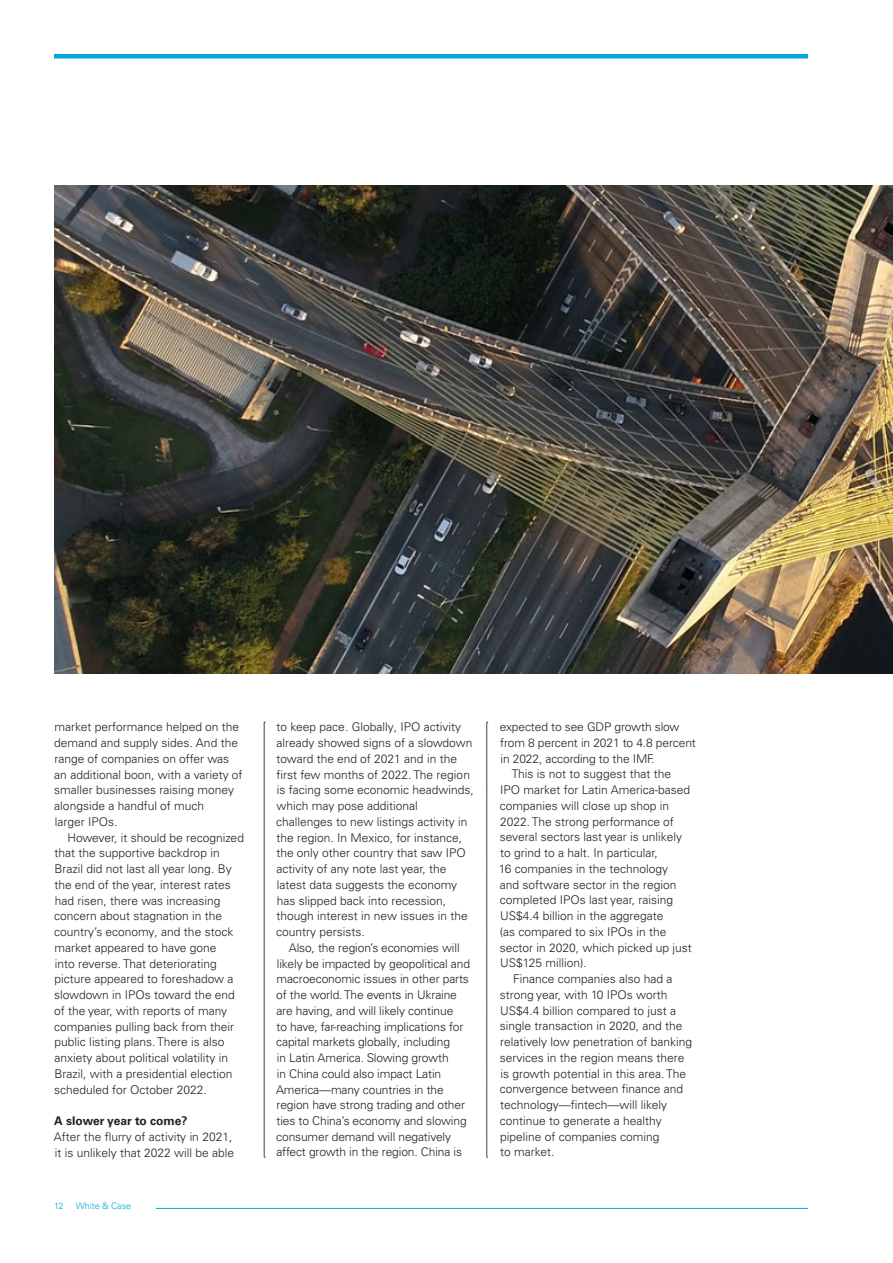
<style>
.page{position:relative;width:893px;height:1263px;background:#fff}
.page>*{position:absolute;margin:0;border:0;box-sizing:border-box;transform-origin:0 0}
.Body_Copy_-_indent{font:300 12px/15.8px "Univers LT Pro 45";color:#231f20}
.Body_copy_-_no_inden{font:300 12px/15.8px "Univers LT Pro 45";color:#231f20}
.Subhead{font:700 12px "Univers LT Pro 65";color:#231f20}
.t1{font:300 9px "Univers LT Pro 45";color:#00a6db}
</style>
<div class="page">
<hr style="left:156px;top:1208px;width:652px;height:1px;background:#00a6db">
<div style="left:54px;top:54px;width:754px;height:5px;background:#00a6db"></div>
<svg style="left:264px;top:722px;width:1px;height:436px"></svg>
<svg style="left:487px;top:722px;width:1px;height:436px"></svg>
<img style="left:54px;top:185px;width:839px;height:488px">
<p class="Body_Copy_-_indent" style="left:54px;top:719px;width:190px">market performance helped on the demand and supply sides. And the range of companies on offer was an additional boon, with a variety of smaller businesses raising money alongside a handful of much<br>larger IPOs.</p>
<p class="Body_Copy_-_indent" style="left:54px;top:829px;width:191px;text-indent:13px">However, it should be recognized that the supportive backdrop in Brazil did not last all year long. By the end of the year, interest rates had risen, there was increasing concern about stagnation in the country’s economy, and the stock market appeared to have gone<br>into reverse. That deteriorating picture appeared to foreshadow a slowdown in IPOs toward the end of the year, with reports of many companies pulling back from their public listing plans. There is also anxiety about political volatility in Brazil, with a presidential election scheduled for October 2022.</p>
<p class="Subhead" style="left:54px;top:1113px;width:135px">A slower year to come?</p>
<p class="Body_copy_-_no_inden" style="left:54px;top:1128px;width:182px">After the flurry of activity in 2021, it is unlikely that 2022 will be able</p>
<p class="t1" style="left:54px;top:1200px;width:11px">12</p>
<p class="t1" style="left:76px;top:1200px;width:57px">White &amp; Case</p>
<p class="Body_copy_-_no_inden" style="left:276px;top:719px;width:199px">to keep pace. Globally, IPO activity already showed signs of a slowdown toward the end of 2021 and in the first few months of 2022. The region is facing some economic headwinds, which may pose additional challenges to new listings activity in the region. In Mexico, for instance, the only other country that saw IPO activity of any note last year, the latest data suggests the economy has slipped back into recession, though interest in new issues in the country persists.</p>
<p class="Body_Copy_-_indent" style="left:276px;top:940px;width:196px;text-indent:13px">Also, the region’s economies will likely be impacted by geopolitical and macroeconomic issues in other parts of the world. The events in Ukraine are having, and will likely continue<br>to have, far-reaching implications for capital markets globally, including<br>in Latin America. Slowing growth<br>in China could also impact Latin America—many countries in the region have strong trading and other ties to China’s economy and slowing consumer demand will negatively affect growth in the region. China is</p>
<p class="Body_Copy_-_indent" style="left:500px;top:719px;width:198px">expected to see GDP growth slow from 8 percent in 2021 to 4.8 percent in 2022, according to the IMF.</p>
<p class="Body_Copy_-_indent" style="left:499px;top:766px;width:194px;text-indent:13px">This is not to suggest that the<br>IPO market for Latin America-based companies will close up shop in<br>2022. The strong performance of several sectors last year is unlikely to grind to a halt. In particular,<br>16 companies in the technology<br>and software sector in the region completed IPOs last year, raising<br>US$4.4 billion in the aggregate<br>(as compared to six IPOs in the sector in 2020, which picked up just<br>US$125 million).</p>
<p class="Body_Copy_-_indent" style="left:500px;top:971px;width:194px;text-indent:13px">Finance companies also had a strong year, with 10 IPOs worth<br>US$4.4 billion compared to just a single transaction in 2020, and the relatively low penetration of banking services in the region means there is growth potential in this area. The convergence between finance and technology—fintech—will likely continue to generate a healthy pipeline of companies coming<br>to market.</p>
</div>
